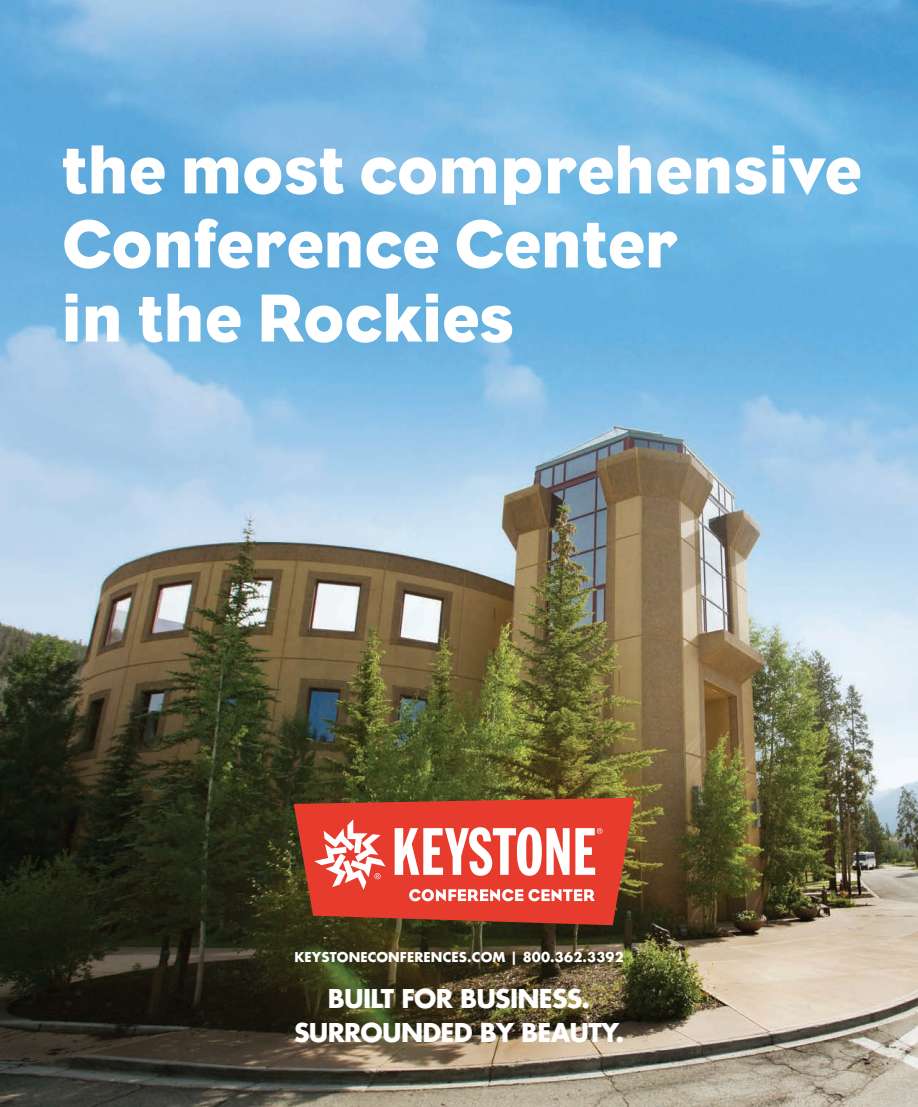
<style>
.page{position:relative;width:918px;height:1107px;background:#fff}
.page>*{position:absolute;margin:0;border:0;box-sizing:border-box;transform-origin:0 0}
.t1{font:69.3px/74.1px "Eagle";color:#fff}
.t2{font:700 25.2px/34.2px "Futura";letter-spacing:-.03em;color:#fff;text-align:center}
.t3{font:700 13.2px "Futura";letter-spacing:.01em;color:#fff}
</style>
<div class="page">
<img style="left:0;top:0;width:918px;height:1107px">
<svg style="left:294px;top:798px;width:341px;height:127px;background:#c63c2a"></svg>
<svg style="left:314px;top:819px;width:72px;height:71px"></svg>
<svg style="left:395px;top:827px;width:208px;height:49px"></svg>
<svg style="left:409px;top:889px;width:186px;height:12px"></svg>
<p class="t1" style="left:62px;top:133px;width:801px">the most comprehensive<br>Conference Center<br>in the Rockies</p>
<p class="t3" style="left:294px;top:948px;width:331px">KEYSTONECONFERENCES.COM | 800.362.3392</p>
<p class="t2" style="left:294px;top:981px;width:331px">BUILT FOR BUSINESS.<br>SURROUNDED BY BEAUTY.</p>
</div>
